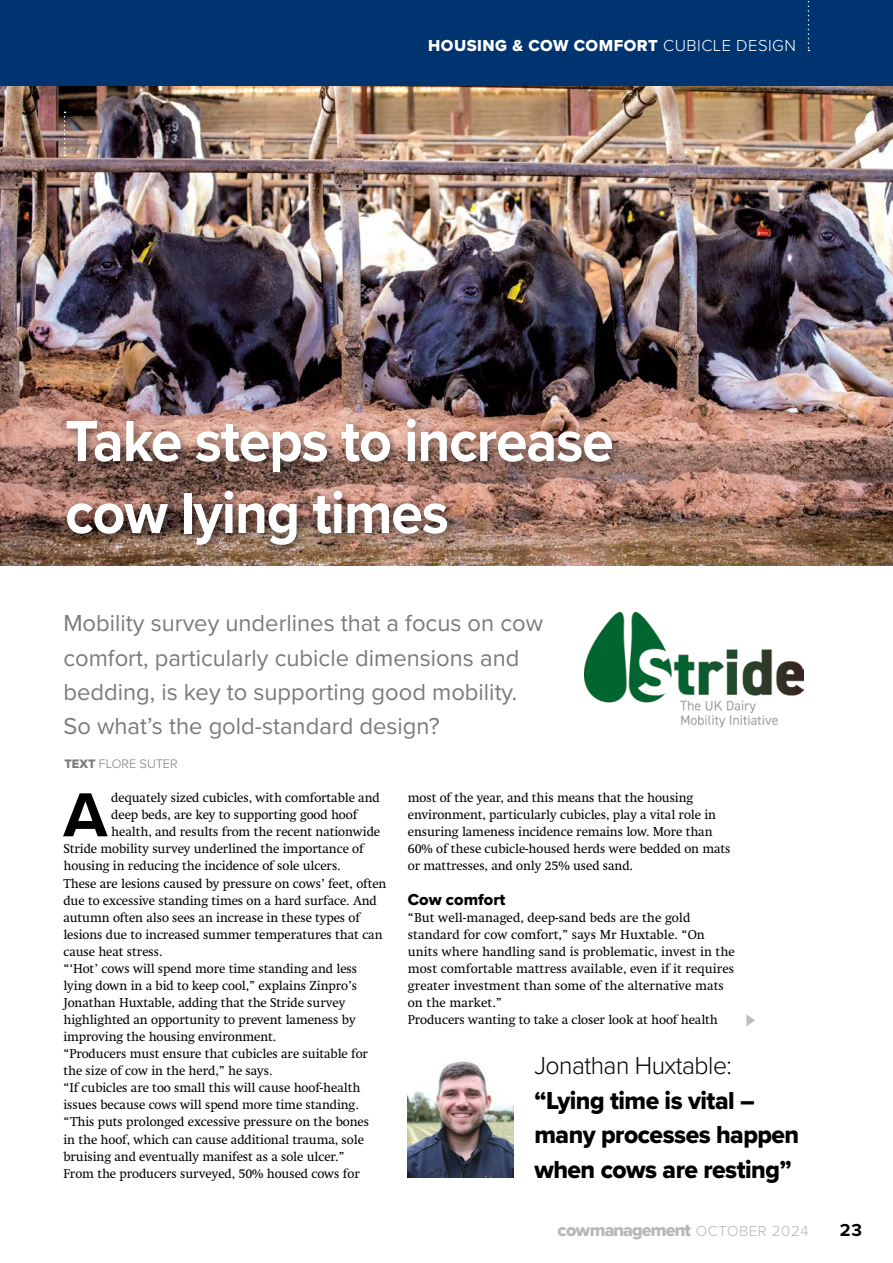
<style>
.page{position:relative;width:893px;height:1263px;background:#fff}
.page>*{position:absolute;margin:0;border:0;box-sizing:border-box;transform-origin:0 0}
.t1{font:700 64.35px "Proxima Nova";color:#000}
.t2{font:700 60px/72px "Proxima Nova";letter-spacing:-.02em;color:#fff;scale:.95 1}
.t3{font:25.5px/34.5px "Proxima Nova Extrabld";letter-spacing:-.02em;color:#000}
.t4{font:300 25.5px "Proxima Nova";letter-spacing:-.02em;color:#000}
.t5{font:24px/34.2px "Proxima Nova";color:#7a7b7a}
.t6{font:18px "Proxima Nova Extrabld";letter-spacing:-.05em;color:#b5b6b7}
.t7{font:700 18px "Proxima Nova";color:#000}
.t8{font:16.5px "Proxima Nova Extrabld";letter-spacing:.03em;color:#fff}
.t9{font:16.5px "Proxima Nova Extrabld";color:#000}
.t10{font:13.2px/17.1px "Swift LT Pro";letter-spacing:-.01em;color:#000}
.t11{font:300 12.75px "Proxima Nova";color:#7a7b7a}
.s1{font-family:"Proxima Nova";font-weight:300}
.s2{font-family:"Proxima Nova Extrabld";font-weight:400}
.s3{font-family:"Proxima Nova";font-weight:300;font-size:15px}
</style>
<div class="page">
<img style="left:0;top:85px;width:893px;height:480px">
<div style="left:0;top:0;width:893px;height:85px;background:#003470"></div>
<div style="left:61px;top:413px;width:562px;height:143px;background:#000;opacity:.5"></div>
<svg style="left:64px;top:112px;width:2px;height:44px"></svg>
<svg style="left:808px;top:1px;width:1px;height:50px"></svg>
<img style="left:585px;top:612px;width:219px;height:116px">
<svg style="left:746px;top:1014px;width:9px;height:12px"></svg>
<img style="left:408px;top:1061px;width:106px;height:117px">
<p class="t8" style="left:428px;top:33px;width:369px">HOUSING &amp; COW COMFORT <span class="s1">CUBICLE DESIGN</span></p>
<h2 class="t2" style="left:65px;top:404px;width:579px">Take steps to increase cow lying times</h2>
<h3 class="t5" style="left:63px;top:605px;width:481px">Mobility survey underlines that a focus on cow comfort, particularly cubicle dimensions and bedding, is key to supporting good mobility.<br>So what’s the gold-standard design?</h3>
<p class="t11" style="left:64px;top:754px;width:115px"><span class="s2">TEXT</span> FLORE SUTER</p>
<h1 class="t1" style="left:63px;top:767px;width:46px">A</h1>
<p class="t10" style="left:111px;top:789px;width:270px">dequately sized cubicles, with comfortable and</p>
<p class="t10" style="left:111px;top:806px;width:248px">deep beds, are key to supporting good hoof</p>
<p class="t10" style="left:111px;top:823px;width:270px">health, and results from the recent nationwide</p>
<p class="t10" style="left:63px;top:840px;width:302px">Stride mobility survey underlined the importance of</p>
<p class="t10" style="left:63px;top:857px;width:279px">housing in reducing the incidence of sole ulcers.</p>
<p class="t10" style="left:63px;top:874px;width:325px">These are lesions caused by pressure on cows’ feet, often</p>
<p class="t10" style="left:63px;top:891px;width:315px">due to excessive standing times on a hard surface. And</p>
<p class="t10" style="left:63px;top:909px;width:298px">autumn often also sees an increase in these types of</p>
<p class="t10" style="left:63px;top:926px;width:321px">lesions due to increased summer temperatures that can</p>
<p class="t10" style="left:63px;top:943px;width:101px">cause heat stress.</p>
<p class="t10" style="left:63px;top:960px;width:295px">“‘Hot’ cows will spend more time standing and less</p>
<p class="t10" style="left:63px;top:977px;width:295px">lying down in a bid to keep cool,” explains Zinpro’s</p>
<p class="t10" style="left:63px;top:994px;width:284px">Jonathan Huxtable, adding that the Stride survey</p>
<p class="t10" style="left:63px;top:1011px;width:294px">highlighted an opportunity to prevent lameness by</p>
<p class="t10" style="left:63px;top:1028px;width:215px">improving the housing environment.</p>
<p class="t10" style="left:63px;top:1045px;width:306px">“Producers must ensure that cubicles are suitable for</p>
<p class="t10" style="left:63px;top:1062px;width:211px">the size of cow in the herd,” he says.</p>
<p class="t10" style="left:63px;top:1079px;width:298px">“If cubicles are too small this will cause hoof-health</p>
<p class="t10" style="left:63px;top:1096px;width:297px">issues because cows will spend more time standing.</p>
<p class="t10" style="left:63px;top:1113px;width:307px">“This puts prolonged excessive pressure on the bones</p>
<p class="t10" style="left:63px;top:1130px;width:302px">in the hoof, which can cause additional trauma, sole</p>
<p class="t10" style="left:63px;top:1147px;width:283px">bruising and eventually manifest as a sole ulcer.”</p>
<p class="t10" style="left:63px;top:1165px;width:298px">From the producers surveyed, 50% housed cows for</p>
<p class="t10" style="left:408px;top:789px;width:324px">most of the year, and this means that the housing environment, particularly cubicles, play a vital role in ensuring lameness incidence remains low. More than 60% of these cubicle-housed herds were bedded on mats or mattresses, and only 25% used sand.</p>
<p class="t9" style="left:408px;top:887px;width:99px">Cow comfort</p>
<p class="t10" style="left:408px;top:909px;width:329px">“But well-managed, deep-sand beds are the gold standard for cow comfort,” says Mr Huxtable. “On units where handling sand is problematic, invest in the most comfortable mattress available, even if it requires greater investment than some of the alternative mats on the market.”<br>Producers wanting to take a closer look at hoof health</p>
<h3 class="t4" style="left:534px;top:1046px;width:199px">Jonathan Huxtable:</h3>
<h3 class="t3" style="left:534px;top:1082px;width:266px">“Lying time is vital – many processes happen when cows are resting”</h3>
<h3 class="t6" style="left:558px;top:1217px;width:252px">cowmanagement <span class="s3">OCTOBER 2024</span></h3>
<h3 class="t7" style="left:840px;top:1217px;width:24px">23</h3>
</div>
